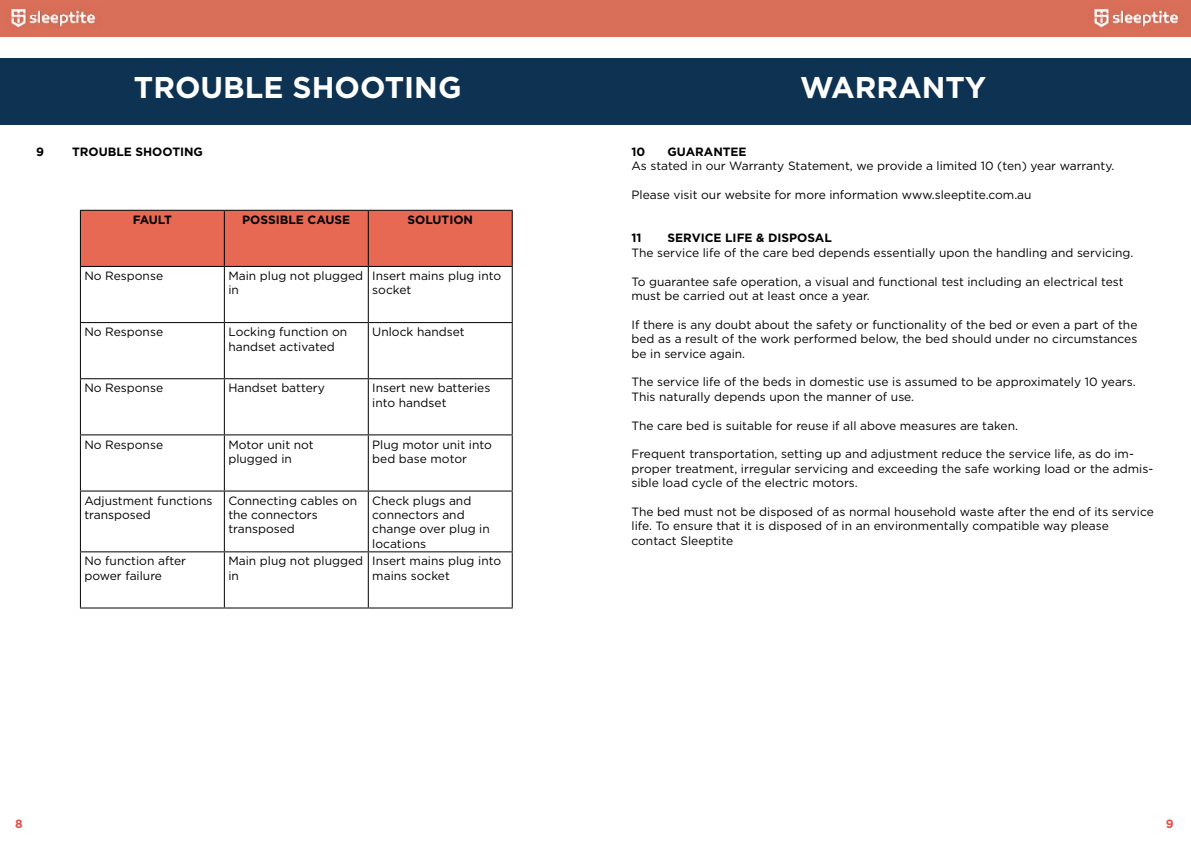
<style>
.page{position:relative;width:1191px;height:842px;background:#fff}
.page>*{position:absolute;margin:0;border:0;box-sizing:border-box;transform-origin:0 0}
.t1{font:700 30px "Gotham";color:#fff}
.t2{font:12px/14.4px "Gotham";color:#000}
.t3{font:700 12px "Gotham";color:#000}
.t4{font:700 12px "Gotham";color:#e7504a}
</style>
<div class="page">
<div style="left:0;top:0;width:595px;height:37px;background:#d96f58"></div>
<img style="left:10px;top:9px;width:90px;height:19px">
<div style="left:595px;top:0;width:596px;height:37px;background:#d96f58"></div>
<img style="left:1093px;top:9px;width:90px;height:19px">
<div style="left:0;top:58px;width:595px;height:67px;background:#0e3252"></div>
<div style="left:595px;top:58px;width:596px;height:67px;background:#0e3252"></div>
<div style="left:81px;top:211px;width:431px;height:55px;background:#e86953"></div>
<hr style="left:80px;top:210px;width:144px;height:1px;background:#000">
<hr style="left:80px;top:211px;width:1px;height:55px;background:#000">
<hr style="left:224px;top:210px;width:144px;height:1px;background:#000">
<hr style="left:224px;top:211px;width:1px;height:55px;background:#000">
<hr style="left:368px;top:210px;width:145px;height:1px;background:#000">
<hr style="left:368px;top:211px;width:1px;height:55px;background:#000">
<hr style="left:512px;top:211px;width:1px;height:55px;background:#000">
<hr style="left:80px;top:266px;width:144px;height:1px;background:#000">
<hr style="left:80px;top:267px;width:1px;height:55px;background:#000">
<hr style="left:224px;top:266px;width:144px;height:1px;background:#000">
<hr style="left:224px;top:267px;width:1px;height:55px;background:#000">
<hr style="left:368px;top:266px;width:145px;height:1px;background:#000">
<hr style="left:368px;top:267px;width:1px;height:55px;background:#000">
<hr style="left:512px;top:267px;width:1px;height:55px;background:#000">
<hr style="left:80px;top:322px;width:144px;height:1px;background:#000">
<hr style="left:80px;top:323px;width:1px;height:55px;background:#000">
<hr style="left:224px;top:322px;width:144px;height:1px;background:#000">
<hr style="left:224px;top:323px;width:1px;height:55px;background:#000">
<hr style="left:368px;top:322px;width:145px;height:1px;background:#000">
<hr style="left:368px;top:323px;width:1px;height:55px;background:#000">
<hr style="left:512px;top:323px;width:1px;height:55px;background:#000">
<hr style="left:80px;top:378px;width:144px;height:1px;background:#000">
<hr style="left:80px;top:379px;width:1px;height:55px;background:#000">
<hr style="left:224px;top:378px;width:144px;height:1px;background:#000">
<hr style="left:224px;top:379px;width:1px;height:55px;background:#000">
<hr style="left:368px;top:378px;width:145px;height:1px;background:#000">
<hr style="left:368px;top:379px;width:1px;height:55px;background:#000">
<hr style="left:512px;top:379px;width:1px;height:55px;background:#000">
<hr style="left:80px;top:434px;width:144px;height:1px;background:#000">
<hr style="left:80px;top:435px;width:1px;height:55px;background:#000">
<hr style="left:224px;top:434px;width:144px;height:1px;background:#000">
<hr style="left:224px;top:435px;width:1px;height:55px;background:#000">
<hr style="left:368px;top:434px;width:145px;height:1px;background:#000">
<hr style="left:368px;top:435px;width:1px;height:55px;background:#000">
<hr style="left:512px;top:435px;width:1px;height:55px;background:#000">
<hr style="left:80px;top:490px;width:144px;height:1px;background:#000">
<hr style="left:80px;top:491px;width:1px;height:60px;background:#000">
<hr style="left:224px;top:490px;width:144px;height:1px;background:#000">
<hr style="left:224px;top:491px;width:1px;height:60px;background:#000">
<hr style="left:368px;top:490px;width:145px;height:1px;background:#000">
<hr style="left:368px;top:491px;width:1px;height:60px;background:#000">
<hr style="left:512px;top:491px;width:1px;height:60px;background:#000">
<hr style="left:80px;top:551px;width:144px;height:1px;background:#000">
<hr style="left:80px;top:552px;width:1px;height:55px;background:#000">
<hr style="left:224px;top:551px;width:144px;height:1px;background:#000">
<hr style="left:224px;top:552px;width:1px;height:55px;background:#000">
<hr style="left:368px;top:551px;width:145px;height:1px;background:#000">
<hr style="left:368px;top:552px;width:1px;height:55px;background:#000">
<hr style="left:512px;top:552px;width:1px;height:55px;background:#000">
<hr style="left:80px;top:607px;width:144px;height:1px;background:#000">
<hr style="left:224px;top:607px;width:144px;height:1px;background:#000">
<hr style="left:368px;top:607px;width:145px;height:1px;background:#000">
<h1 class="t1" style="left:134px;top:67px;width:329px">TROUBLE SHOOTING</h1>
<p class="t3" style="left:36px;top:144px;width:9px">9</p>
<p class="t3" style="left:72px;top:144px;width:132px">TROUBLE SHOOTING</p>
<p class="t3" style="left:133px;top:212px;width:41px">FAULT</p>
<p class="t3" style="left:242px;top:212px;width:109px">POSSIBLE CAUSE</p>
<p class="t3" style="left:407px;top:212px;width:67px">SOLUTION</p>
<p class="t2" style="left:84px;top:268px;width:80px">No Response</p>
<p class="t2" style="left:228px;top:268px;width:136px">Main plug not plugged in</p>
<p class="t2" style="left:372px;top:268px;width:130px">Insert mains plug into socket</p>
<p class="t2" style="left:84px;top:324px;width:80px">No Response</p>
<p class="t2" style="left:228px;top:324px;width:120px">Locking function on handset activated</p>
<p class="t2" style="left:372px;top:324px;width:94px">Unlock handset</p>
<p class="t2" style="left:84px;top:381px;width:80px">No Response</p>
<p class="t2" style="left:228px;top:381px;width:98px">Handset battery</p>
<p class="t2" style="left:372px;top:381px;width:119px">Insert new batteries into handset</p>
<p class="t2" style="left:84px;top:437px;width:80px">No Response</p>
<p class="t2" style="left:228px;top:437px;width:87px">Motor unit not plugged in</p>
<p class="t2" style="left:372px;top:437px;width:121px">Plug motor unit into bed base motor</p>
<p class="t2" style="left:84px;top:493px;width:129px">Adjustment functions transposed</p>
<p class="t2" style="left:228px;top:493px;width:130px">Connecting cables on the connectors transposed</p>
<p class="t2" style="left:372px;top:493px;width:119px">Check plugs and connectors and change over plug in locations</p>
<p class="t2" style="left:84px;top:554px;width:103px">No function after power failure</p>
<p class="t2" style="left:228px;top:554px;width:136px">Main plug not plugged in</p>
<p class="t2" style="left:372px;top:554px;width:130px">Insert mains plug into mains socket</p>
<h1 class="t1" style="left:800px;top:67px;width:188px">WARRANTY</h1>
<p class="t3" style="left:631px;top:144px;width:15px">10</p>
<p class="t3" style="left:667px;top:144px;width:81px">GUARANTEE</p>
<p class="t2" style="left:631px;top:159px;width:484px">As stated in our Warranty Statement, we provide a limited 10 (ten) year warranty.</p>
<p class="t2" style="left:631px;top:187px;width:401px">Please visit our website for more information www.sleeptite.com.au</p>
<p class="t3" style="left:631px;top:230px;width:12px">11</p>
<p class="t3" style="left:667px;top:230px;width:166px">SERVICE LIFE &amp; DISPOSAL</p>
<p class="t2" style="left:631px;top:245px;width:503px">The service life of the care bed depends essentially upon the handling and servicing.</p>
<p class="t2" style="left:631px;top:274px;width:493px">To guarantee safe operation, a visual and functional test including an electrical test must be carried out at least once a year.</p>
<p class="t2" style="left:631px;top:317px;width:507px;text-align:justify">If there is any doubt about the safety or functionality of the bed or even a part of the bed as a result of the work performed below, the bed should under no circumstances be in service again.</p>
<p class="t2" style="left:631px;top:375px;width:506px">The service life of the beds in domestic use is assumed to be approximately 10 years.<br>This naturally depends upon the manner of use.</p>
<p class="t2" style="left:631px;top:418px;width:388px">The care bed is suitable for reuse if all above measures are taken.</p>
<p class="t2" style="left:631px;top:447px;width:523px">Frequent transportation, setting up and adjustment reduce the service life, as do im&shy;proper treatment, irregular servicing and exceeding the safe working load or the admis&shy;sible load cycle of the electric motors.</p>
<p class="t2" style="left:631px;top:504px;width:524px">The bed must not be disposed of as normal household waste after the end of its service life. To ensure that it is disposed of in an environmentally compatible way please contact Sleeptite</p>
<p class="t4" style="left:15px;top:815px;width:9px">8</p>
<p class="t4" style="left:1166px;top:815px;width:9px">9</p>
</div>
